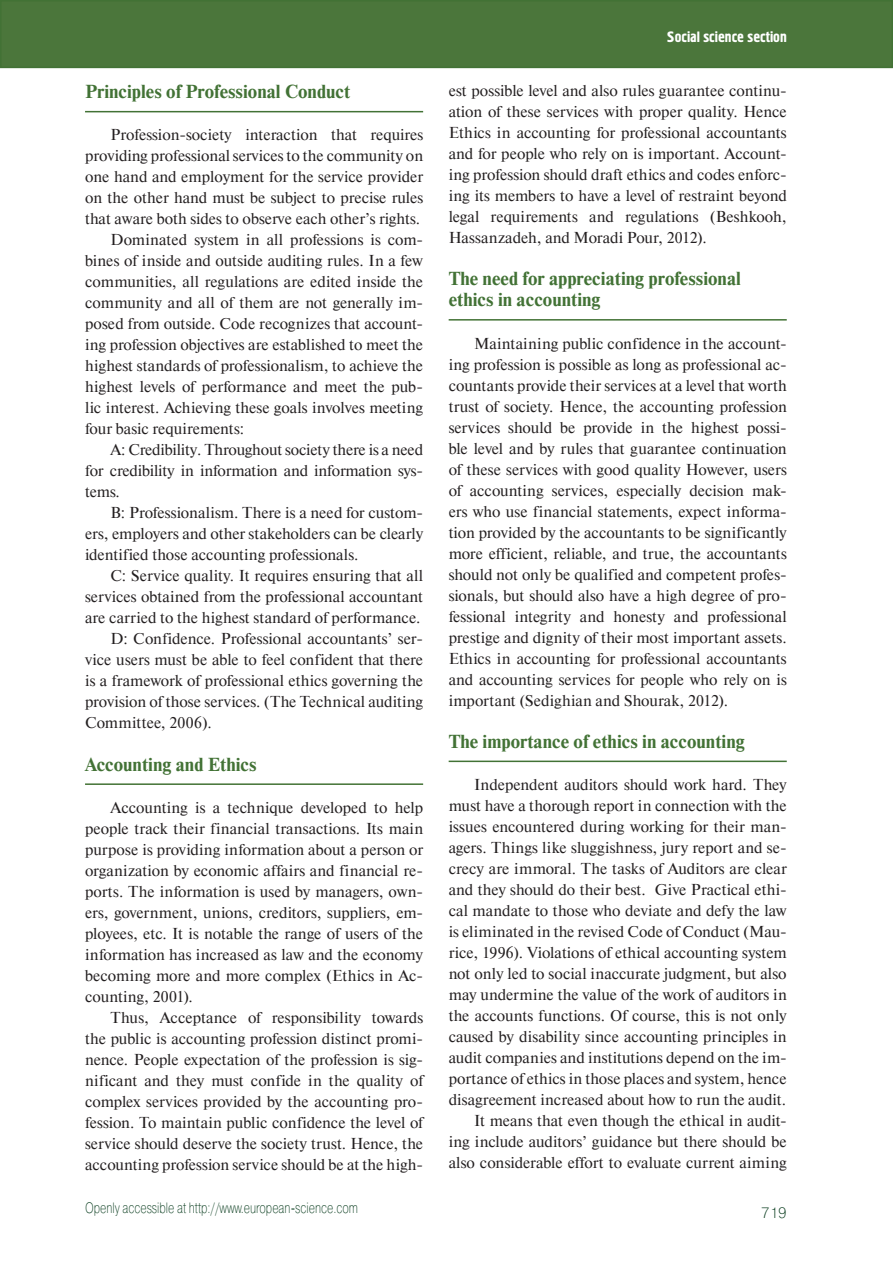
<style>
.page{position:relative;width:893px;height:1263px;background:#fff}
.page>*{position:absolute;margin:0;border:0;box-sizing:border-box;transform-origin:0 0}
.t1{font:700 18.75px/21px "Newton C";color:#427235}
.t2{font:15.75px/21px "Newton C";color:#231f20;text-align:justify}
.t3{font:15px "Pragmatica Light C";color:#0b3e20;scale:.75 1}
.t4{font:15px "Hermes C";color:#fff}
.t5{font:15px "Pragmatica Light C";color:#0b3e20}
</style>
<div class="page">
<div style="left:1px;top:1px;width:891px;height:66px;background:#4b763b"></div>
<div style="left:0;top:0;width:893px;height:68px;border:2px solid #427235"></div>
<hr style="left:85px;top:111px;width:338px;height:1px;background:#427235">
<hr style="left:85px;top:783px;width:338px;height:2px;background:#427235">
<hr style="left:449px;top:319px;width:338px;height:2px;background:#427235">
<hr style="left:449px;top:761px;width:338px;height:1px;background:#427235">
<p class="t1" style="left:85px;top:82px;width:267px">Principles of Professional Conduct</p>
<p class="t2" style="left:111px;top:125px;width:314px">Profession-society interaction that requires</p>
<p class="t2" style="left:85px;top:146px;width:340px">providing professional services to the community on</p>
<p class="t2" style="left:85px;top:167px;width:340px">one hand and employment for the service provider</p>
<p class="t2" style="left:85px;top:188px;width:340px">on the other hand must be subject to precise rules</p>
<p class="t2" style="left:85px;top:209px;width:337px">that aware both sides to observe each other’s rights.</p>
<p class="t2" style="left:111px;top:230px;width:314px">Dominated system in all professions is com-</p>
<p class="t2" style="left:85px;top:251px;width:340px">bines of inside and outside auditing rules. In a few</p>
<p class="t2" style="left:85px;top:272px;width:340px">communities, all regulations are edited inside the</p>
<p class="t2" style="left:85px;top:293px;width:340px">community and all of them are not generally im-</p>
<p class="t2" style="left:85px;top:314px;width:340px">posed from outside. Code recognizes that account-</p>
<p class="t2" style="left:85px;top:335px;width:339px">ing profession objectives are established to meet the</p>
<p class="t2" style="left:85px;top:356px;width:339px">highest standards of professionalism, to achieve the</p>
<p class="t2" style="left:85px;top:377px;width:340px">highest levels of performance and meet the pub-</p>
<p class="t2" style="left:85px;top:398px;width:340px">lic interest. Achieving these goals involves meeting</p>
<p class="t2" style="left:85px;top:419px;width:160px">four basic requirements:</p>
<p class="t2" style="left:111px;top:440px;width:314px">A: Credibility. Throughout society there is a need</p>
<p class="t2" style="left:85px;top:461px;width:340px">for credibility in information and information sys-</p>
<p class="t2" style="left:85px;top:482px;width:36px">tems.</p>
<p class="t2" style="left:111px;top:503px;width:314px">B: Professionalism. There is a need for custom-</p>
<p class="t2" style="left:85px;top:524px;width:340px">ers, employers and other stakeholders can be clearly</p>
<p class="t2" style="left:85px;top:545px;width:275px">identified those accounting professionals.</p>
<p class="t2" style="left:111px;top:566px;width:314px">C: Service quality. It requires ensuring that all</p>
<p class="t2" style="left:85px;top:587px;width:340px">services obtained from the professional accountant</p>
<p class="t2" style="left:85px;top:608px;width:337px">are carried to the highest standard of performance.</p>
<p class="t2" style="left:111px;top:629px;width:314px">D: Confidence. Professional accountants’ ser-</p>
<p class="t2" style="left:85px;top:650px;width:340px">vice users must be able to feel confident that there</p>
<p class="t2" style="left:85px;top:671px;width:340px">is a framework of professional ethics governing the</p>
<p class="t2" style="left:85px;top:692px;width:340px">provision of those services. (The Technical auditing</p>
<p class="t2" style="left:85px;top:713px;width:128px">Committee, 2006).</p>
<p class="t1" style="left:85px;top:755px;width:173px">Accounting and Ethics</p>
<p class="t2" style="left:85px;top:798px;width:340px;text-indent:26px">Accounting is a technique developed to help people track their financial transactions. Its main purpose is providing information about a person or organization by economic affairs and financial re&shy;ports. The information is used by managers, own&shy;ers, government, unions, creditors, suppliers, em&shy;ployees, etc. It is notable the range of users of the information has increased as law and the economy becoming more and more complex (Ethics in Ac&shy;counting, 2001).</p>
<p class="t2" style="left:85px;top:1008px;width:340px;text-indent:26px">Thus, Acceptance of responsibility towards the public is accounting profession distinct promi&shy;nence. People expectation of the profession is sig&shy;nificant and they must confide in the quality of complex services provided by the accounting pro&shy;fession. To maintain public confidence the level of service should deserve the society trust. Hence, the accounting profession service should be at the high-</p>
<p class="t3" style="left:85px;top:1202px;width:365px">Openly accessible at http://www.european-science.com</p>
<p class="t4" style="left:667px;top:32px;width:121px">Social science section</p>
<p class="t2" style="left:449px;top:81px;width:340px">est possible level and also rules guarantee continu&shy;ation of these services with proper quality. Hence Ethics in accounting for professional accountants and for people who rely on is important. Account&shy;ing profession should draft ethics and codes enforc&shy;ing its members to have a level of restraint beyond legal requirements and regulations (Beshkooh, Hassanzadeh, and Moradi Pour, 2012).</p>
<p class="t1" style="left:449px;top:269px;width:294px">The need for appreciating professional ethics in accounting</p>
<p class="t2" style="left:449px;top:334px;width:340px;text-indent:26px">Maintaining public confidence in the account&shy;ing profession is possible as long as professional ac&shy;countants provide their services at a level that worth trust of society. Hence, the accounting profession services should be provide in the highest possi&shy;ble level and by rules that guarantee continuation of these services with good quality However, users of accounting services, especially decision mak&shy;ers who use financial statements, expect informa&shy;tion provided by the accountants to be significantly more efficient, reliable, and true, the accountants should not only be qualified and competent profes&shy;sionals, but should also have a high degree of pro&shy;fessional integrity and honesty and professional prestige and dignity of their most important assets.<br>Ethics in accounting for professional accountants and accounting services for people who rely on is important (Sedighian and Shourak, 2012).</p>
<p class="t1" style="left:449px;top:732px;width:298px">The importance of ethics in accounting</p>
<p class="t2" style="left:449px;top:775px;width:340px;text-align:right">Independent auditors should work hard. They must have a thorough report in connection with the issues encountered during working for their man&shy;agers. Things like sluggishness, jury report and se&shy;crecy are immoral. The tasks of Auditors are clear and they should do their best. Give Practical ethi&shy;cal mandate to those who deviate and defy the law is eliminated in the revised Code of Conduct (Mau&shy;rice, 1996). Violations of ethical accounting system not only led to social inaccurate judgment, but also may undermine the value of the work of auditors in the accounts functions. Of course, this is not only caused by disability since accounting principles in audit companies and institutions depend on the im&shy;portance of ethics in those places and system, hence disagreement increased about how to run the audit.<br>It means that even though the ethical in audit-<br>ing include auditors’ guidance but there should be also considerable effort to evaluate current aiming</p>
<p class="t5" style="left:761px;top:1208px;width:27px">719</p>
</div>
